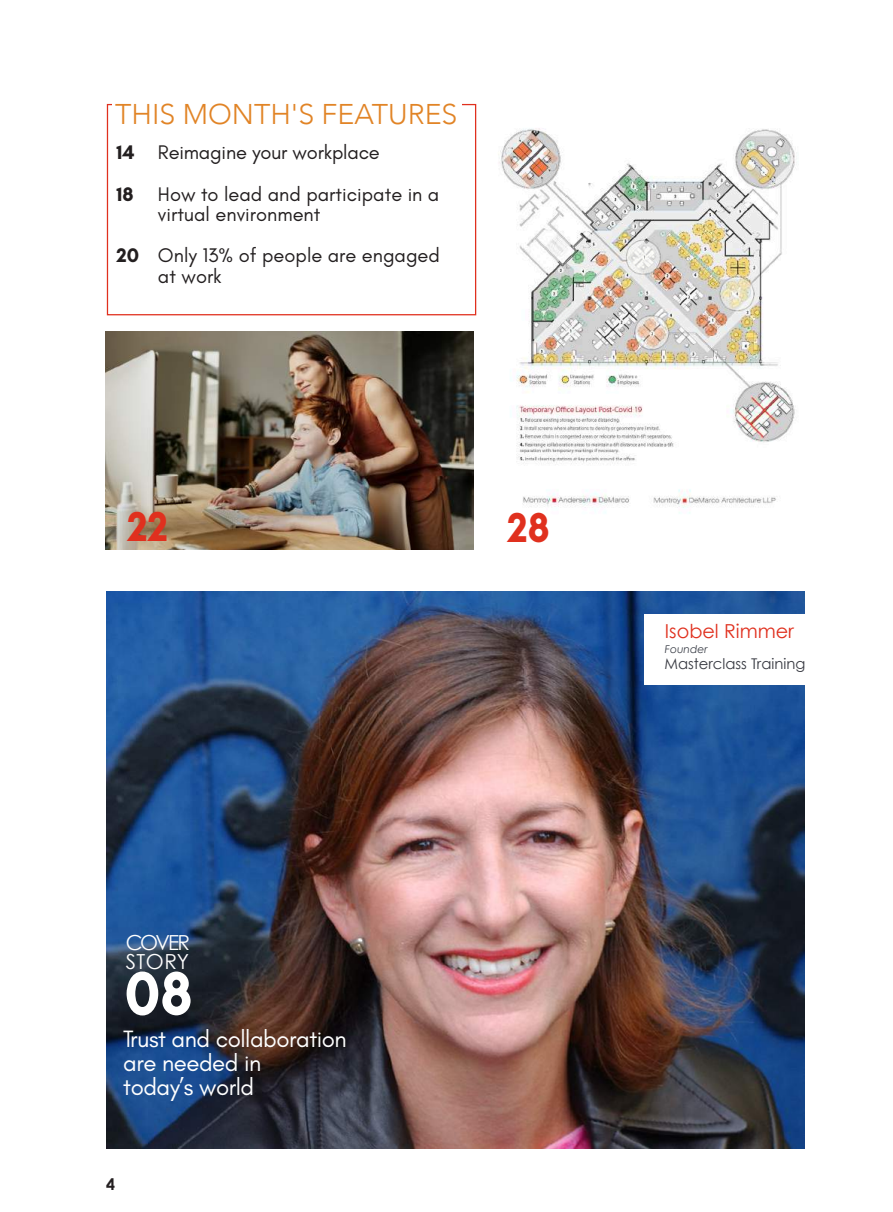
<style>
.page{position:relative;width:893px;height:1212px;background:#fff}
.page>*{position:absolute;margin:0;border:0;box-sizing:border-box;transform-origin:0 0}
.t1{font:700 62.7px "Glacial Indifference";color:#fff;scale:.93 1}
.t2{font:700 42.45px "Glacial Indifference";color:#e0301e;scale:.93 1}
.t3{font:300 28.5px "Avenir";color:#e18426}
.t4{font:24px/24px "Glacial Indifference";letter-spacing:-.02em;color:#fff}
.t5{font:20.7px/18.3px "Century Gothic";letter-spacing:-.045em;color:#fff}
.t6{font:20.1px/42.3px "Glacial Indifference";color:#231f20}
.t7{font:19.2px "Century Gothic";color:#e0301e}
.t8{font:700 16.05px "Century Gothic";color:#231f20}
.t9{font:14.85px "Century Gothic";color:#383a42}
.t10{font:italic 10.65px "Century Gothic";color:#393d46}
.s1{font-weight:700}
</style>
<div class="page">
<div style="left:107px;top:104px;width:369px;height:211px;border:1px solid #e0301e"></div>
<div style="left:112px;top:92px;width:349px;height:42px;background:#fff"></div>
<img style="left:498px;top:128px;width:297px;height:386px">
<img style="left:106px;top:332px;width:368px;height:218px">
<img style="left:106px;top:591px;width:698px;height:557px">
<div style="left:645px;top:614px;width:208px;height:71px;background:#fff"></div>
<h3 class="t3" style="left:115px;top:97px;width:344px">THIS MONTH'S FEATURES</h3>
<p class="t6" style="left:116px;top:131px;width:324px"><span class="s1">14</span> Reimagine your workplace<br><span class="s1">18</span> How to lead and participate in a</p>
<p class="t6" style="left:116px;top:194px;width:325px;line-height:40.8px;text-indent:42px">virtual environment<br><span class="s1">20</span> Only 13% of people are engaged</p>
<p class="t6" style="left:158px;top:256px;width:65px">at work</p>
<h2 class="t2" style="left:127px;top:501px;width:45px">22</h2>
<h2 class="t2" style="left:507px;top:501px;width:47px">28</h2>
<p class="t5" style="left:126px;top:933px;width:65px">COVER<br>STORY</p>
<h1 class="t1" style="left:125px;top:954px;width:75px">08</h1>
<p class="t4" style="left:123px;top:1028px;width:225px">Trust and collaboration are needed in<br>today’s world</p>
<p class="t8" style="left:106px;top:1174px;width:10px">4</p>
<p class="t7" style="left:665px;top:620px;width:131px">Isobel Rimmer</p>
<p class="t10" style="left:665px;top:643px;width:44px">Founder</p>
<p class="t9" style="left:664px;top:654px;width:142px">Masterclass Training</p>
</div>
